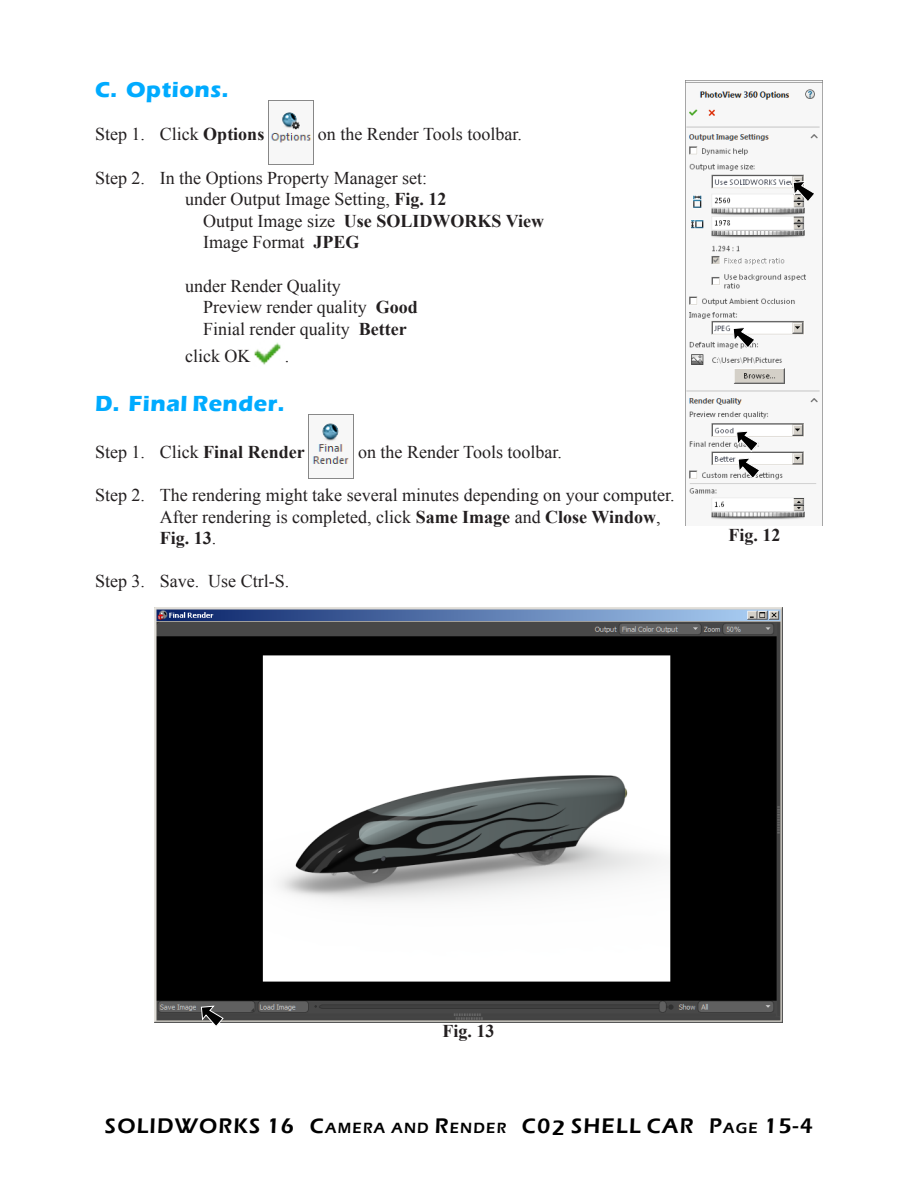
<style>
.page{position:relative;width:918px;height:1188px;background:#fff}
.page>*{position:absolute;margin:0;border:0;box-sizing:border-box;transform-origin:0 0}
.Subhead_1{font:700 22.5px "Eras ITC";letter-spacing:.025em;color:#00abff}
.t1{font:600 21.75px "Eras ITC";letter-spacing:.055em;color:#000}
.Body_text{font:18px/21.6px "Times New Roman";color:#231f20}
.Body_text-2{font:700 18px "Times New Roman";color:#231f20}
.Fig_No{font:700 18px "Times New Roman";color:#231f20}
.s1{font-weight:700}
.s2{font-weight:400}
.s3{font-size:15.15px}
</style>
<div class="page">
<img style="left:269px;top:100px;width:44px;height:43px">
<img style="left:254px;top:342px;width:27px;height:23px">
<img style="left:309px;top:415px;width:45px;height:64px">
<img style="left:686px;top:81px;width:137px;height:445px">
<svg style="left:793px;top:181px;width:22px;height:21px"></svg>
<svg style="left:736px;top:431px;width:23px;height:21px"></svg>
<svg style="left:738px;top:458px;width:22px;height:21px"></svg>
<svg style="left:733px;top:327px;width:22px;height:21px"></svg>
<img style="left:155px;top:607px;width:627px;height:415px">
<svg style="left:201px;top:1006px;width:23px;height:20px"></svg>
<p class="Subhead_1" style="left:95px;top:76px;width:135px">C. Options.</p>
<p class="Body_text" style="left:95px;top:123px;width:171px">Step 1. Click <span class="s1">Options</span></p>
<p class="Body_text" style="left:318px;top:123px;width:205px">on the Render Tools toolbar.</p>
<p class="Body_text" style="left:95px;top:167px;width:334px">Step 2. In the Options Property Manager set:</p>
<p class="Body_text" style="left:185px;top:188px;width:263px">under Output Image Setting, <span class="s1">Fig. 12</span></p>
<p class="Body_text-2" style="left:203px;top:208px;width:342px"><span class="s2">Output Image size</span> Use SOLIDWORKS View</p>
<p class="Body_text" style="left:203px;top:231px;width:158px">Image Format <span class="s1">JPEG</span></p>
<p class="Body_text" style="left:203px;top:275px;width:216px;text-indent:-18px">under Render Quality<br>Preview render quality <span class="s1">Good<br></span>Finial render quality <span class="s1">Better</span></p>
<p class="Body_text" style="left:185px;top:345px;width:67px">click OK</p>
<p class="Body_text" style="left:285px;top:345px;width:6px">.</p>
<p class="Subhead_1" style="left:95px;top:391px;width:191px">D. Final Render.</p>
<p class="Body_text" style="left:95px;top:441px;width:211px">Step 1. Click <span class="s1">Final Render</span></p>
<p class="Body_text" style="left:358px;top:441px;width:205px">on the Render Tools toolbar.</p>
<p class="Body_text" style="left:160px;top:484px;width:516px;text-indent:-65px">Step 2. The rendering might take several minutes depending on your computer.<br>After rendering is completed, click <span class="s1">Same Image</span> and <span class="s1">Close Window</span>,<br><span class="s1">Fig. 13</span>.</p>
<p class="Body_text" style="left:95px;top:570px;width:196px">Step 3. Save. Use Ctrl-S.</p>
<p class="Fig_No" style="left:729px;top:523px;width:54px">Fig. 12</p>
<p class="Fig_No" style="left:443px;top:1019px;width:54px">Fig. 13</p>
<p class="t1" style="left:105px;top:1114px;width:710px">SOLIDWORKS 16 C<span class="s3">AMERA AND</span> R<span class="s3">ENDER</span> C02 SHELL CAR P<span class="s3">AGE</span> 15-4</p>
</div>
